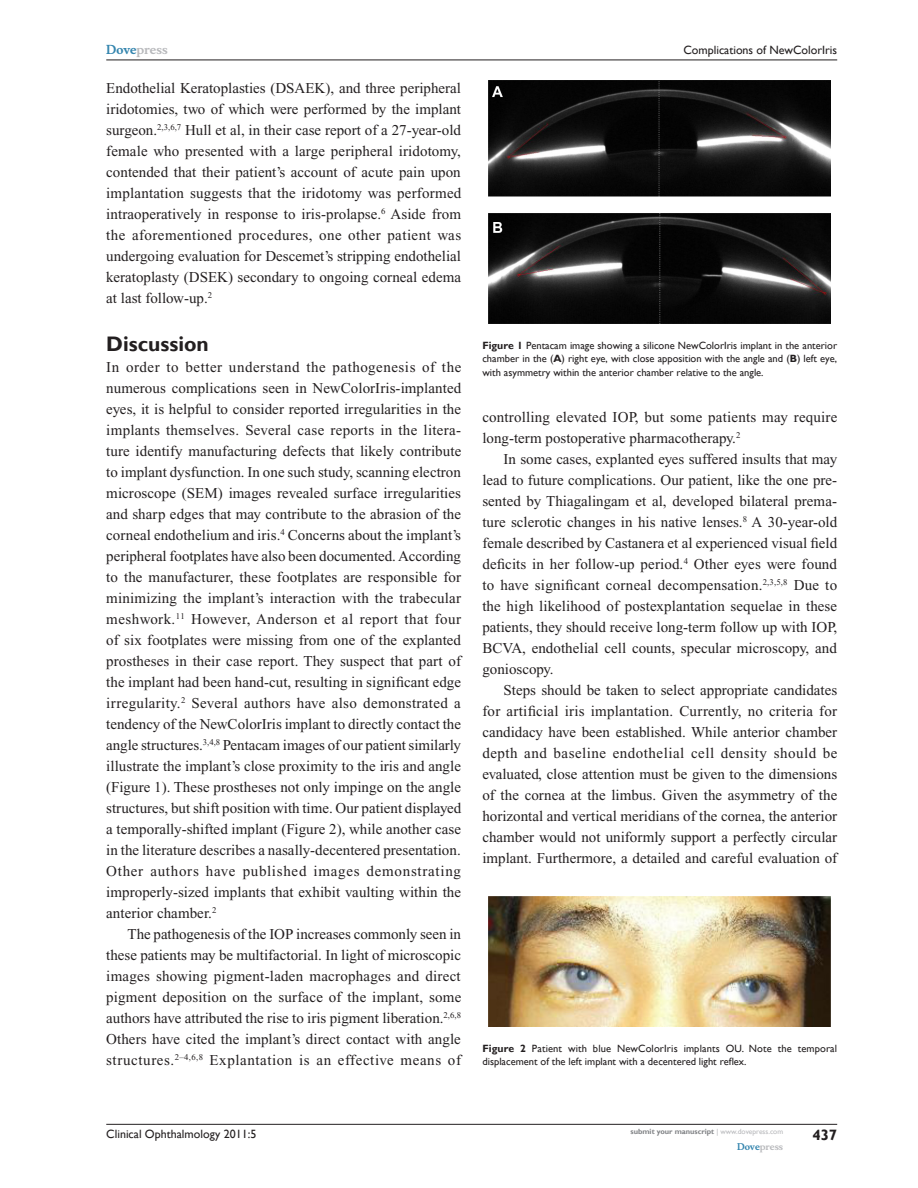
<style>
.page{position:relative;width:918px;height:1188px;background:#fff}
.page>*{position:absolute;margin:0;border:0;box-sizing:border-box;transform-origin:0 0}
.t1{font:700 21px "Gill Sans";color:#231f20}
.t2{font:15px/21px "Times New Roman";letter-spacing:.005em;color:#231f20;text-align:justify}
.t3{font:700 15px "Gill Sans";color:#231f20}
.t4{font:12px "Gill Sans";color:#231f20}
.t5{font:700 12px "Musee";color:#b8b9bc}
.t6{font:10.5px/13.5px "Gill Sans";color:#231f20;text-align:justify}
.t7{font:700 9px "Musee";color:#b8b9bc}
.t8{font:700 7.5px "Gill Sans";color:#808285}
.s1{color:#3485ae}
.s2{font-weight:700}
.s3{font-weight:400;color:#b8b9bc}
</style>
<div class="page">
<hr style="left:106px;top:1124px;width:731px;height:1px;background:#231f20">
<hr style="left:106px;top:60px;width:731px;height:1px;background:#231f20">
<img style="left:489px;top:81px;width:342px;height:243px">
<img style="left:489px;top:897px;width:342px;height:130px">
<p class="t5" style="left:106px;top:43px;width:63px"><span class="s1">Dove</span>press</p>
<p class="t2" style="left:106px;top:77px;width:357px">Endothelial Keratoplasties (DSAEK), and three peripheral iridotomies, two of which were performed by the implant surgeon.<sup>2,3,6,7</sup> Hull et al, in their case report of a 27-year-old female who presented with a large peripheral iridotomy, contended that their patient’s account of acute pain upon implantation suggests that the iridotomy was performed intraoperatively in response to iris-prolapse.<sup>6</sup> Aside from the aforementioned procedures, one other patient was undergoing evaluation for Descemet’s stripping endothelial keratoplasty (DSEK) secondary to ongoing corneal edema at last follow-up.<sup>2</sup></p>
<h1 class="t1" style="left:106px;top:332px;width:104px">Discussion</h1>
<p class="t2" style="left:106px;top:357px;width:357px">In order to better understand the pathogenesis of the numerous complications seen in NewColorIris-implanted eyes, it is helpful to consider reported irregularities in the implants themselves. Several case reports in the litera&shy;ture identify manufacturing defects that likely contribute to implant dysfunction. In one such study, scanning electron microscope (SEM) images revealed surface irregularities and sharp edges that may contribute to the abrasion of the corneal endothelium and iris.<sup>4</sup> Concerns about the implant’s peripheral footplates have also been documented. According to the manufacturer, these footplates are responsible for minimizing the implant’s interaction with the trabecular meshwork.<sup>11</sup> However, Anderson et al report that four of six footplates were missing from one of the explanted prostheses in their case report. They suspect that part of the implant had been hand-cut, resulting in significant edge irregularity.<sup>2</sup> Several authors have also demonstrated a tendency of the NewColorIris implant to directly contact the angle structures.<sup>3,4,8</sup> Pentacam images of our patient similarly illustrate the implant’s close proximity to the iris and angle (Figure 1). These prostheses not only impinge on the angle structures, but shift position with time. Our patient displayed a temporally-shifted implant (Figure 2), while another case in the literature describes a nasally-decentered presentation.<br>Other authors have published images demonstrating improperly-sized implants that exhibit vaulting within the anterior chamber.<sup>2</sup></p>
<p class="t2" style="left:106px;top:924px;width:357px;text-indent:21px">The pathogenesis of the IOP increases commonly seen in these patients may be multifactorial. In light of microscopic images showing pigment-laden macrophages and direct pigment deposition on the surface of the implant, some authors have attributed the rise to iris pigment liberation.<sup>2,6,8<br></sup>Others have cited the implant’s direct contact with angle structures.<sup>2–4,6,8</sup> Explantation is an effective means of</p>
<p class="t4" style="left:683px;top:43px;width:155px">Complications of NewColorIris</p>
<p class="t6" style="left:482px;top:339px;width:356px"><span class="s2">Figure 1</span> Pentacam image showing a silicone NewColorIris implant in the anterior chamber in the (<span class="s2">A</span>) right eye, with close apposition with the angle and (<span class="s2">B</span>) left eye, with asymmetry within the anterior chamber relative to the angle.</p>
<p class="t2" style="left:482px;top:406px;width:357px">controlling elevated IOP, but some patients may require long-term postoperative pharmacotherapy.<sup>2</sup></p>
<p class="t2" style="left:482px;top:448px;width:356px;text-indent:21px">In some cases, explanted eyes suffered insults that may lead to future complications. Our patient, like the one pre&shy;sented by Thiagalingam et al, developed bilateral prema&shy;ture sclerotic changes in his native lenses.<sup>8</sup> A 30-year-old female described by Castanera et al experienced visual field deficits in her follow-up period.<sup>4</sup> Other eyes were found to have significant corneal decompensation.<sup>2,3,5,8</sup> Due to the high likelihood of postexplantation sequelae in these patients, they should receive long-term follow up with IOP, BCVA, endothelial cell counts, specular microscopy, and gonioscopy.</p>
<p class="t2" style="left:482px;top:679px;width:357px;text-indent:21px">Steps should be taken to select appropriate candidates for artificial iris implantation. Currently, no criteria for candidacy have been established. While anterior chamber depth and baseline endothelial cell density should be evaluated, close attention must be given to the dimensions of the cornea at the limbus. Given the asymmetry of the horizontal and vertical meridians of the cornea, the anterior chamber would not uniformly support a perfectly circular implant. Furthermore, a detailed and careful evaluation of</p>
<p class="t6" style="left:482px;top:1042px;width:356px"><span class="s2">Figure 2</span> Patient with blue NewColorIris implants OU. Note the temporal displacement of the left implant with a decentered light reflex.</p>
<p class="t4" style="left:106px;top:1127px;width:152px">Clinical Ophthalmology 2011:5</p>
<p class="t8" style="left:631px;top:1127px;width:154px">submit your manuscript <span class="s3">| www.dovepress.com</span></p>
<p class="t7" style="left:737px;top:1141px;width:48px"><span class="s1">Dove</span>press</p>
<p class="t3" style="left:812px;top:1126px;width:26px">437</p>
</div>
